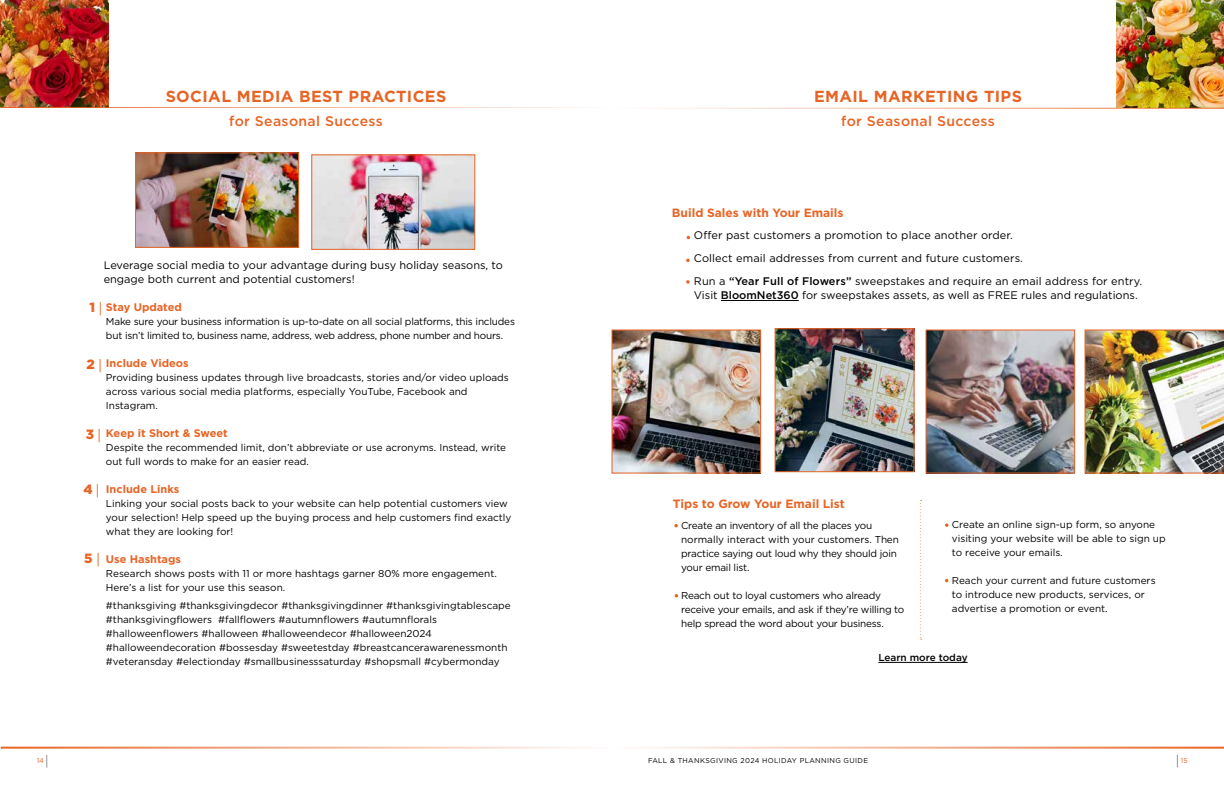
<style>
.page{position:relative;width:1224px;height:792px;background:#fff}
.page>*{position:absolute;margin:0;border:0;box-sizing:border-box;transform-origin:0 0}
.t1{font:700 16px "Gotham";letter-spacing:.025em;color:#e76425}
.t2{font:500 14px "Gotham";letter-spacing:.025em;color:#e76425}
.t3{font:900 13.4px "Gotham";color:#e76425}
.t4{font:700 12px "Gotham";color:#e76425}
.t5{font:11px/23px "Gotham";color:#000}
.t6{font:700 11px "Gotham";color:#e76425}
.t7{font:10px/14px "Gotham";color:#000}
.t8{font:10px/14px "Gotham";letter-spacing:-.02em;color:#000}
.t9{font:500 10px "Gotham";color:#000}
.t10{font:7px "Gotham";letter-spacing:.05em;color:#000}
.t11{font:7px "Gotham";color:#e76425}
.s1{font-family:"Minion Pro";font-weight:400}
.s2{font-weight:500}
</style>
<div class="page">
<img style="left:1px;top:0;width:108px;height:107px">
<img style="left:137px;top:154px;width:160px;height:92px">
<div style="left:135px;top:152px;width:164px;height:96px;border:1px solid #e76425"></div>
<hr style="left:878px;top:662px;width:90px;height:1px;background:#000">
<img style="left:614px;top:332px;width:145px;height:139px">
<div style="left:612px;top:330px;width:149px;height:143px;border:1px solid #e76425"></div>
<svg style="left:920px;top:500px;width:2px;height:140px"></svg>
<img style="left:928px;top:332px;width:145px;height:139px">
<div style="left:926px;top:330px;width:149px;height:143px;border:1px solid #e76425"></div>
<img style="left:1085px;top:330px;width:139px;height:143px">
<hr style="left:721px;top:300px;width:78px;height:1px;background:#000">
<img style="left:313px;top:156px;width:160px;height:92px">
<div style="left:311px;top:154px;width:164px;height:96px;border:1px solid #e76425"></div>
<svg style="left:1177px;top:755px;width:1px;height:12px"></svg>
<svg style="left:47px;top:755px;width:1px;height:13px"></svg>
<img style="left:1116px;top:0;width:108px;height:108px">
<hr style="left:614px;top:108px;width:610px;height:1px;background:#e76425">
<hr style="left:1px;top:107px;width:611px;height:1px;background:#e76425">
<hr style="left:1px;top:747px;width:611px;height:2px;background:#e76425">
<hr style="left:615px;top:747px;width:609px;height:2px;background:#e76425">
<svg style="left:686px;top:259px;width:4px;height:3px"></svg>
<svg style="left:686px;top:280px;width:4px;height:4px"></svg>
<svg style="left:674px;top:524px;width:4px;height:3px"></svg>
<svg style="left:945px;top:523px;width:3px;height:4px"></svg>
<img style="left:777px;top:330px;width:135px;height:140px">
<div style="left:775px;top:328px;width:139px;height:144px;border:1px solid #e76425"></div>
<h1 class="t1" style="left:166px;top:85px;width:282px">SOCIAL MEDIA BEST PRACTICES</h1>
<h2 class="t2" style="left:229px;top:112px;width:155px">for Seasonal Success</h2>
<p class="t5" style="left:104px;top:258px;width:401px;line-height:14px">Leverage social media to your advantage during busy holiday seasons, to engage both current and potential customers!</p>
<h3 class="t3" style="left:90px;top:298px;width:14px">1 <span class="s1">|</span></h3>
<p class="t6" style="left:106px;top:300px;width:77px">Stay Updated</p>
<p class="t8" style="left:106px;top:314px;width:411px">Make sure your business information is up-to-date on all social platforms, this includes but isn’t limited to, business name, address, web address, phone number and hours.</p>
<p class="t6" style="left:106px;top:356px;width:84px">Include Videos</p>
<p class="t7" style="left:106px;top:370px;width:404px">Providing business updates through live broadcasts, stories and/or video uploads across various social media platforms, especially YouTube, Facebook and<br>Instagram.</p>
<p class="t6" style="left:106px;top:426px;width:123px">Keep it Short &amp; Sweet</p>
<p class="t7" style="left:106px;top:440px;width:402px">Despite the recommended limit, don’t abbreviate or use acronyms. Instead, write out full words to make for an easier read.</p>
<p class="t6" style="left:106px;top:482px;width:75px">Include Links</p>
<p class="t7" style="left:106px;top:496px;width:407px">Linking your social posts back to your website can help potential customers view your selection! Help speed up the buying process and help customers find exactly what they are looking for!</p>
<p class="t6" style="left:106px;top:552px;width:77px">Use Hashtags</p>
<p class="t7" style="left:106px;top:566px;width:392px">Research shows posts with 11 or more hashtags garner 80% more engagement.<br>Here’s a list for your use this season.</p>
<p class="t7" style="left:106px;top:598px;width:406px">#thanksgiving #thanksgivingdecor #thanksgivingdinner #thanksgivingtablescape #thanksgivingflowers #fallflowers #autumnflowers #autumnflorals #halloweenflowers #halloween #halloweendecor #halloween2024 #halloweendecoration #bossesday #sweetestday #breastcancerawarenessmonth #veteransday #electionday #smallbusinesssaturday #shopsmall #cybermonday</p>
<h3 class="t3" style="left:87px;top:355px;width:17px">2 <span class="s1">|</span></h3>
<h3 class="t3" style="left:86px;top:425px;width:16px">3 <span class="s1">|</span></h3>
<h3 class="t3" style="left:84px;top:480px;width:17px">4 <span class="s1">|</span></h3>
<h3 class="t3" style="left:84px;top:549px;width:17px">5 <span class="s1">|</span></h3>
<h1 class="t1" style="left:814px;top:85px;width:209px">EMAIL MARKETING TIPS</h1>
<h2 class="t2" style="left:841px;top:112px;width:155px">for Seasonal Success</h2>
<p class="t4" style="left:672px;top:204px;width:173px">Build Sales with Your Emails</p>
<p class="t5" style="left:694px;top:224px;width:450px">Offer past customers a promotion to place another order.<br>Collect email addresses from current and future customers.<br>Run a <span class="s2">“Year Full of Flowers”</span> sweepstakes and require an email address for entry.</p>
<p class="t5" style="left:694px;top:284px;width:445px">Visit <span class="s2">BloomNet360</span> for sweepstakes assets, as well as FREE rules and regulations.</p>
<p class="t4" style="left:673px;top:496px;width:173px">Tips to Grow Your Email List</p>
<p class="t8" style="left:681px;top:518px;width:219px">Create an inventory of all the places you normally interact with your customers. Then practice saying out loud why they should join your email list.</p>
<p class="t8" style="left:681px;top:588px;width:225px">Reach out to loyal customers who already receive your emails, and ask if they’re willing to help spread the word about your business.</p>
<p class="t7" style="left:952px;top:517px;width:215px">Create an online sign-up form, so anyone visiting your website will be able to sign up to receive your emails.</p>
<p class="t7" style="left:952px;top:573px;width:205px">Reach your current and future customers to introduce new products, services, or advertise a promotion or event.</p>
<p class="t9" style="left:878px;top:651px;width:91px">Learn more today</p>
<p class="t11" style="left:37px;top:756px;width:9px">14</p>
<p class="t10" style="left:648px;top:756px;width:222px">FALL &amp; THANKSGIVING 2024 HOLIDAY PLANNING GUIDE</p>
<p class="t11" style="left:1181px;top:756px;width:8px">15</p>
</div>
